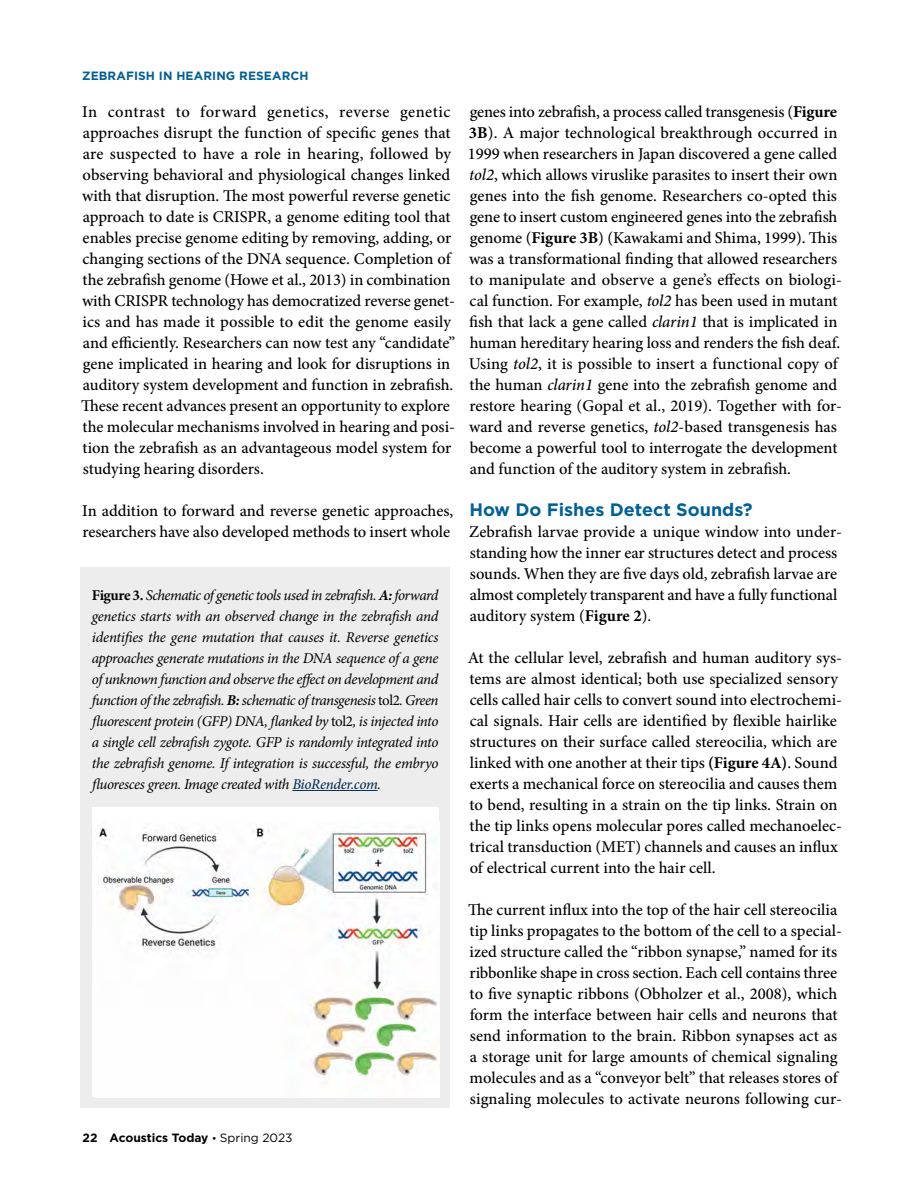
<style>
.page{position:relative;width:918px;height:1188px;background:#fff}
.page>*{position:absolute;margin:0;border:0;box-sizing:border-box;transform-origin:0 0}
.t1{font:700 18px "Gotham";color:#006097}
.t2{font:500 16.5px/21px "Minion Pro";color:#000}
.t3{font:italic 15px/21px "Minion Pro";letter-spacing:-.025em;color:#000;text-align:justify}
.t4{font:700 12px "Gotham";color:#000}
.t5{font:700 12px "Gotham";letter-spacing:.01em;color:#006097}
.s1{font-weight:700;font-style:normal}
.s2{font-weight:700}
.s3{font-style:normal}
.s4{font-weight:500;color:#0a3255}
.s5{font-weight:400;font-size:10.5px}
.s6{font-weight:400}
.s7{font-style:italic}
</style>
<div class="page">
<div style="left:81px;top:567px;width:369px;height:540px;background:#eeedee"></div>
<hr style="left:292px;top:790px;width:86px;height:1px;background:#0a3255">
<div style="left:92px;top:807px;width:347px;height:290px;background:#fff"></div>
<img style="left:98px;top:822px;width:340px;height:256px">
<p class="t5" style="left:82px;top:68px;width:228px">ZEBRAFISH IN HEARING RESEARCH</p>
<p class="t2" style="left:81px;top:101px;width:376px">In contrast to forward genetics, reverse genetic approaches disrupt the function of specific genes that are suspected to have a role in hearing, followed by observing behavioral and physiological changes linked with that disruption. The most powerful reverse genetic approach to date is CRISPR, a genome editing tool that enables precise genome editing by removing, adding, or changing sections of the DNA sequence. Completion of the zebrafish genome (Howe et al., 2013) in combination with CRISPR technology has democratized reverse genet&shy;ics and has made it possible to edit the genome easily and efficiently. Researchers can now test any “candidate” gene implicated in hearing and look for disruptions in auditory system development and function in zebrafish.<br>These recent advances present an opportunity to explore the molecular mechanisms involved in hearing and posi&shy;tion the zebrafish as an advantageous model system for studying hearing disorders.</p>
<p class="t2" style="left:82px;top:500px;width:373px">In addition to forward and reverse genetic approaches, researchers have also developed methods to insert whole</p>
<p class="t3" style="left:92px;top:585px;width:348px"><span class="s1">Figure 3.</span> Schematic of genetic tools used in zebrafish. <span class="s2">A:</span> forward genetics starts with an observed change in the zebrafish and identifies the gene mutation that causes it. Reverse genetics approaches generate mutations in the DNA sequence of a gene of unknown function and observe the effect on development and function of the zebrafish. <span class="s2">B:</span> schematic of transgenesis <span class="s3">tol2</span>. Green fluorescent protein (GFP) DNA, flanked by <span class="s3">tol2</span>, is injected into a single cell zebrafish zygote. GFP is randomly integrated into the zebrafish genome. If integration is successful, the embryo fluoresces green. Image created with <span class="s4">BioRender.com</span>.</p>
<p class="t4" style="left:83px;top:1130px;width:212px">22 Acoustics Today <span class="s5">•</span> <span class="s6">Spring 2023</span></p>
<p class="t2" style="left:468px;top:101px;width:376px">genes into zebrafish, a process called transgenesis (<span class="s2">Figure 3B</span>). A major technological breakthrough occurred in 1999 when researchers in Japan discovered a gene called <span class="s7">tol2</span>, which allows viruslike parasites to insert their own genes into the fish genome. Researchers co-opted this gene to insert custom engineered genes into the zebrafish genome (<span class="s2">Figure 3B</span>) (Kawakami and Shima, 1999). This was a transformational finding that allowed researchers to manipulate and observe a gene’s effects on biologi&shy;cal function. For example, <span class="s7">tol2</span> has been used in mutant fish that lack a gene called <span class="s7">clarin1</span> that is implicated in human hereditary hearing loss and renders the fish deaf.<br>Using <span class="s7">tol2</span>, it is possible to insert a functional copy of the human <span class="s7">clarin1</span> gene into the zebrafish genome and restore hearing (Gopal et al., 2019). Together with for&shy;ward and reverse genetics, <span class="s7">tol2</span>-based transgenesis has become a powerful tool to interrogate the development and function of the auditory system in zebrafish.</p>
<p class="t1" style="left:469px;top:498px;width:285px">How Do Fishes Detect Sounds?</p>
<p class="t2" style="left:469px;top:521px;width:374px">Zebrafish larvae provide a unique window into under&shy;standing how the inner ear structures detect and process sounds. When they are five days old, zebrafish larvae are almost completely transparent and have a fully functional auditory system (<span class="s2">Figure 2</span>).</p>
<p class="t2" style="left:468px;top:647px;width:376px">At the cellular level, zebrafish and human auditory sys&shy;tems are almost identical; both use specialized sensory cells called hair cells to convert sound into electrochemi&shy;cal signals. Hair cells are identified by flexible hairlike structures on their surface called stereocilia, which are linked with one another at their tips <span class="s2">(Figure 4A)</span>. Sound exerts a mechanical force on stereocilia and causes them to bend, resulting in a strain on the tip links. Strain on the tip links opens molecular pores called mechanoelec&shy;trical transduction (MET) channels and causes an influx of electrical current into the hair cell.</p>
<p class="t2" style="left:468px;top:899px;width:375px">The current influx into the top of the hair cell stereocilia tip links propagates to the bottom of the cell to a special&shy;ized structure called the “ribbon synapse,” named for its ribbonlike shape in cross section. Each cell contains three to five synaptic ribbons (Obholzer et al., 2008), which form the interface between hair cells and neurons that send information to the brain. Ribbon synapses act as a storage unit for large amounts of chemical signaling molecules and as a “conveyor belt” that releases stores of signaling molecules to activate neurons following cur-</p>
</div>
